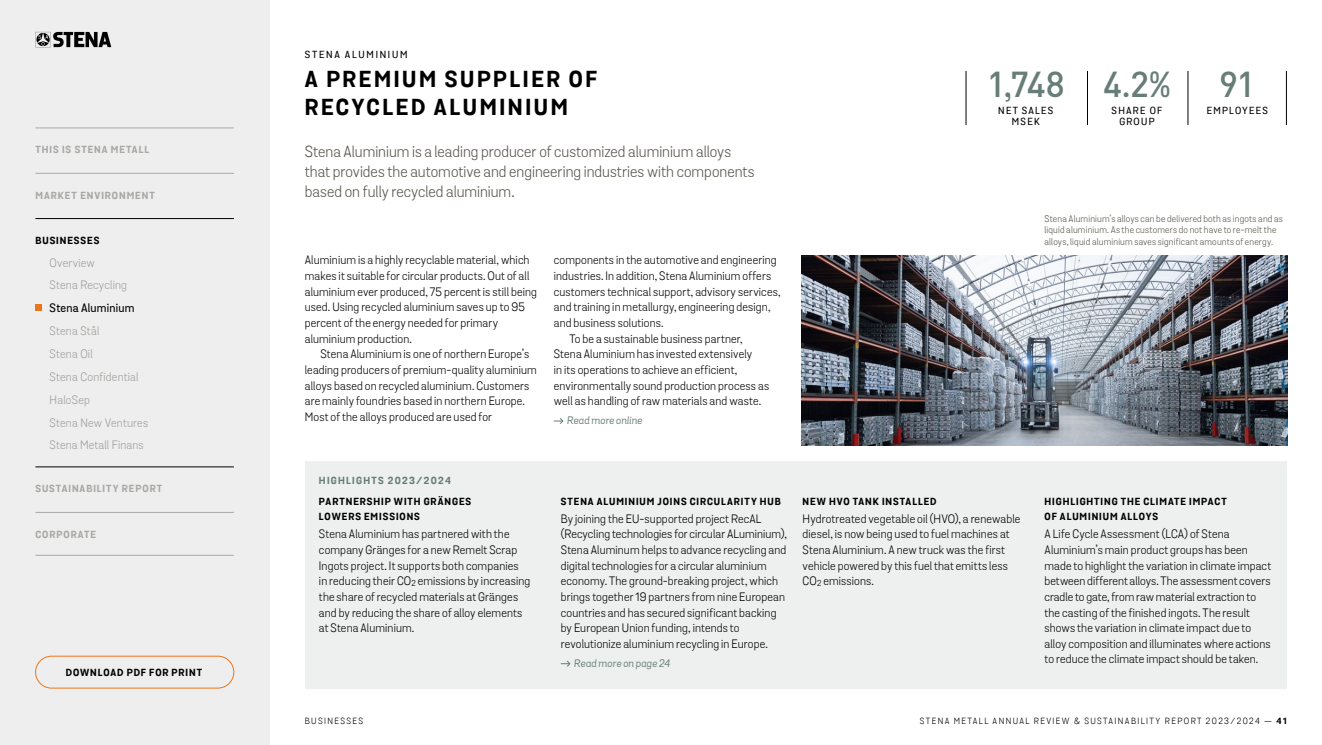
<style>
.page{position:relative;width:1322px;height:745px;background:#fff}
.page>*{position:absolute;margin:0;border:0;box-sizing:border-box;transform-origin:0 0}
.t1{font:500 35px "Stena Number";color:#677d77}
.t2{font:700 22.5px/27.5px "Stena Sans";letter-spacing:.115em;color:#000}
.t3{font:15.62px/20px "Stena Sans";color:#57544b}
.t4{font:11.88px/15.6px "Stena Sans";letter-spacing:.01em;color:#000}
.t5{font:11.88px/22.9px "Stena Sans";letter-spacing:.02em;color:#9e9e9b}
.t6{font:500 11.88px "Stena Sans";letter-spacing:.02em;color:#000}
.t7{font:italic 10.62px "Stena Sans";letter-spacing:.01em;color:#677d77}
.t8{font:700 10px/15.6px "Stena Sans";letter-spacing:.095em;color:#000}
.t9{font:700 10px "Stena Sans";letter-spacing:.095em;color:#a8a8a5}
.t10{font:500 10px/11.2px "Stena Sans";letter-spacing:.13em;color:#000;text-align:center}
.t11{font:700 10px "Stena Sans";letter-spacing:.13em;color:#677d77}
.t12{font:500 10px "Stena Sans";letter-spacing:.175em;color:#000}
.t13{font:9.38px/11.2px "Stena Sans";letter-spacing:.02em;color:#57544b}
.t14{font:8.75px "Stena Sans";letter-spacing:.16em;color:#000}
.s1{font-weight:700}
</style>
<div class="page">
<svg style="left:554px;top:418px;width:10px;height:6px"></svg>
<div style="left:305px;top:461px;width:981px;height:226px;background:#edf0ef"></div>
<svg style="left:561px;top:660px;width:10px;height:6px"></svg>
<img style="left:802px;top:255px;width:485px;height:190px">
<hr style="left:1087px;top:71px;width:1px;height:54px;background:#000">
<hr style="left:1187px;top:71px;width:1px;height:54px;background:#000">
<hr style="left:966px;top:71px;width:1px;height:54px;background:#000">
<hr style="left:1286px;top:71px;width:1px;height:54px;background:#000">
<div style="left:0;top:0;width:269px;height:744px;background:#eee"></div>
<svg style="left:35px;top:32px;width:76px;height:15px"></svg>
<div style="left:35px;top:655px;width:199px;height:33px;border:1px solid #ec751b;border-radius:16px"></div>
<hr style="left:35px;top:128px;width:199px;height:1px;background:#a8a8a5">
<hr style="left:35px;top:173px;width:199px;height:1px;background:#a8a8a5">
<hr style="left:35px;top:218px;width:199px;height:1px;background:#000">
<hr style="left:35px;top:466px;width:199px;height:1px;background:#000">
<hr style="left:35px;top:512px;width:199px;height:1px;background:#a8a8a5">
<hr style="left:35px;top:554px;width:199px;height:1px;background:#a8a8a5">
<div style="left:35px;top:304px;width:7px;height:7px;background:#ec751b"></div>
<p class="t9" style="left:35px;top:143px;width:115px">THIS IS STENA METALL</p>
<p class="t9" style="left:35px;top:189px;width:121px">MARKET ENVIRONMENT</p>
<p class="t8" style="left:35px;top:233px;width:66px">BUSINESSES</p>
<p class="t5" style="left:50px;top:251px;width:79px">Overview<br>Stena Recycling</p>
<p class="t6" style="left:50px;top:300px;width:86px">Stena Aluminium</p>
<p class="t5" style="left:50px;top:319px;width:100px">Stena Stål<br>Stena Oil<br>Stena Confidential<br>HaloSep<br>Stena New Ventures<br>Stena Metall Finans</p>
<p class="t9" style="left:35px;top:482px;width:128px">SUSTAINABILITY REPORT</p>
<p class="t9" style="left:35px;top:527px;width:62px">CORPORATE</p>
<p class="t8" style="left:66px;top:664px;width:138px">DOWNLOAD PDF FOR PRINT</p>
<p class="t12" style="left:305px;top:49px;width:104px">STENA ALUMINIUM</p>
<h2 class="t2" style="left:305px;top:67px;width:294px">A PREMIUM SUPPLIER OF<br>RECYCLED ALUMINIUM</h2>
<h3 class="t3" style="left:305px;top:142px;width:451px">Stena Aluminium is a leading producer of customized aluminium alloys that provides the automotive and engineering industries with components based on fully recycled aluminium.</h3>
<p class="t4" style="left:305px;top:252px;width:234px">Aluminium is a highly recyclable material, which makes it suitable for circular products. Out of all aluminium ever produced, 75 percent is still being used. Using recycled aluminium saves up to 95 percent of the energy needed for primary aluminium production.</p>
<p class="t4" style="left:305px;top:346px;width:234px;text-indent:16px">Stena Aluminium is one of northern Europe’s leading producers of premium-quality aluminium alloys based on recycled aluminium. Customers are mainly foundries based in northern Europe.<br>Most of the alloys produced are used for</p>
<p class="t4" style="left:554px;top:252px;width:224px">components in the automotive and engineering</p>
<p class="t4" style="left:554px;top:268px;width:219px">industries. In addition, Stena Aluminium offers</p>
<p class="t4" style="left:554px;top:284px;width:228px">customers technical support, advisory services,</p>
<p class="t4" style="left:554px;top:299px;width:218px">and training in metallurgy, engineering design,</p>
<p class="t4" style="left:554px;top:315px;width:111px">and business solutions.</p>
<p class="t4" style="left:569px;top:330px;width:175px">To be a sustainable business partner,</p>
<p class="t4" style="left:554px;top:346px;width:200px">Stena Aluminium has invested extensively</p>
<p class="t4" style="left:554px;top:362px;width:185px">in its operations to achieve an efficient,</p>
<p class="t4" style="left:554px;top:377px;width:217px">environmentally sound production process as</p>
<p class="t4" style="left:554px;top:393px;width:209px">well as handling of raw materials and waste.</p>
<p class="t7" style="left:567px;top:413px;width:77px">Read more online</p>
<h1 class="t1" style="left:987px;top:64px;width:80px">1,748</h1>
<p class="t10" style="left:998px;top:105px;width:57px">NET SALES<br>MSEK</p>
<h1 class="t1" style="left:1103px;top:64px;width:69px">4.2%</h1>
<p class="t10" style="left:1111px;top:105px;width:52px">SHARE OF<br>GROUP</p>
<h1 class="t1" style="left:1219px;top:64px;width:38px">91</h1>
<p class="t10" style="left:1206px;top:105px;width:63px">EMPLOYEES</p>
<p class="t13" style="left:1044px;top:213px;width:240px">Stena Aluminium’s alloys can be delivered both as ingots and as liquid aluminium. As the customers do not have to re-melt the alloys, liquid aluminium saves significant amounts of energy.</p>
<p class="t11" style="left:319px;top:474px;width:133px">HIGHLIGHTS 2023/2024</p>
<p class="t8" style="left:319px;top:493px;width:154px">PARTNERSHIP WITH GRÄNGES<br>LOWERS EMISSIONS</p>
<p class="t4" style="left:319px;top:526px;width:213px">Stena Aluminium has partnered with the company Gränges for a new Remelt Scrap Ingots project. It supports both companies<br>in reducing their CO<sub>2</sub> emissions by increasing the share of recycled materials at Gränges and by reducing the share of alloy elements at Stena Aluminium.</p>
<p class="t8" style="left:561px;top:493px;width:222px">STENA ALUMINIUM JOINS CIRCULARITY HUB</p>
<p class="t4" style="left:561px;top:510px;width:228px">By joining the EU-supported project RecAL (Recycling technologies for circular ALuminium), Stena Aluminum helps to advance recycling and digital technologies for a circular aluminium economy. The ground-breaking project, which brings together 19 partners from nine European countries and has secured significant backing by European Union funding, intends to revolutionize aluminium recycling in Europe.</p>
<p class="t7" style="left:574px;top:656px;width:97px">Read more on page 24</p>
<p class="t8" style="left:802px;top:493px;width:135px">NEW HVO TANK INSTALLED</p>
<p class="t4" style="left:802px;top:510px;width:219px">Hydrotreated vegetable oil (HVO), a renewable diesel, is now being used to fuel machines at Stena Aluminium. A new truck was the first vehicle powered by this fuel that emitts less CO<sub>2</sub> emissions.</p>
<p class="t8" style="left:1044px;top:493px;width:184px">HIGHLIGHTING THE CLIMATE IMPACT<br>OF ALUMINIUM ALLOYS</p>
<p class="t4" style="left:1044px;top:526px;width:228px">A Life Cycle Assessment (LCA) of Stena Aluminium’s main product groups has been made to highlight the variation in climate impact between different alloys. The assessment covers cradle to gate, from raw material extraction to the casting of the finished ingots. The result shows the variation in climate impact due to alloy composition and illuminates where actions to reduce the climate impact should be taken.</p>
<p class="t14" style="left:305px;top:715px;width:14px">Businesses</p>
<p class="t14" style="left:920px;top:715px;width:368px">STENA METALL ANNUAL REVIEW &amp; SUSTAINABILITY REPORT 2023/2024 — <span class="s1">41</span></p>
</div>
